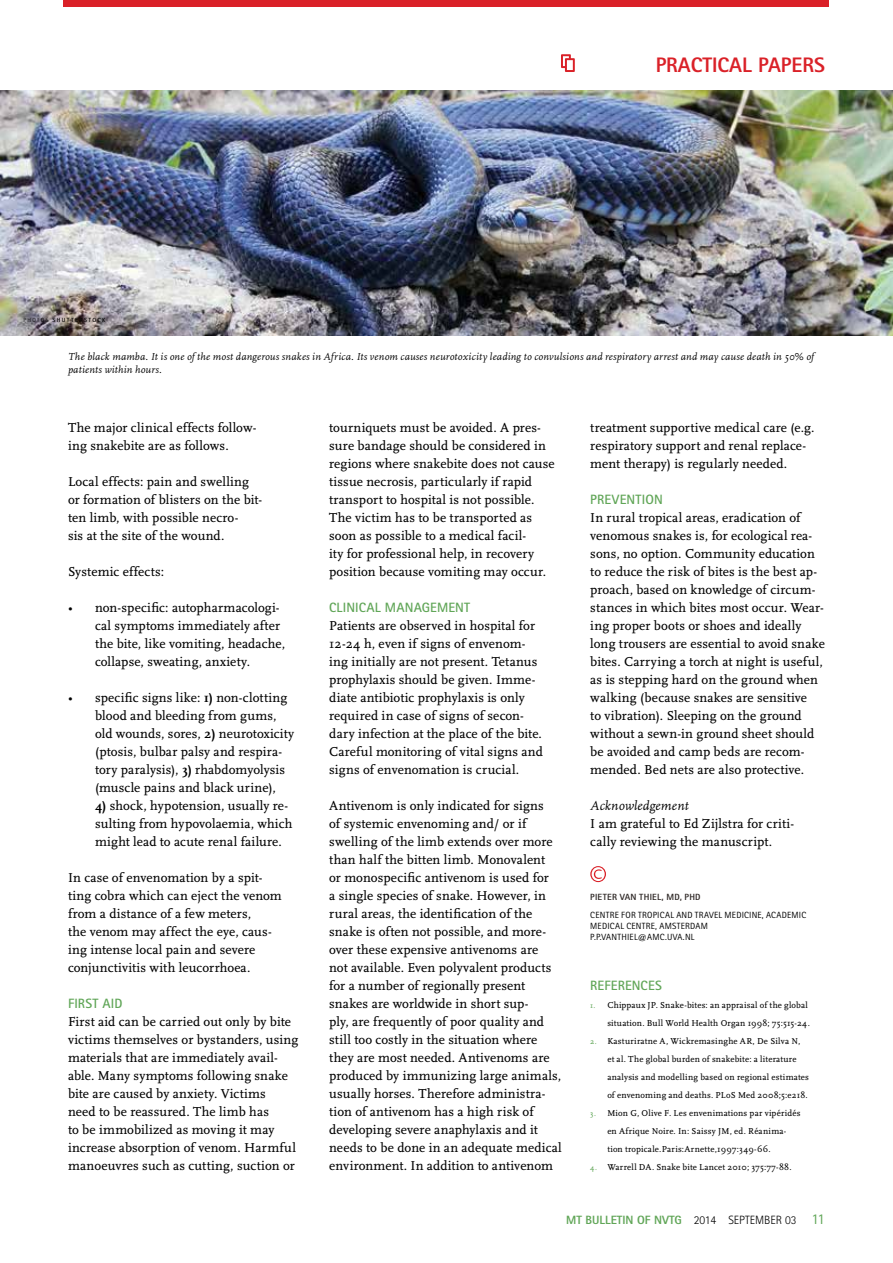
<style>
.page{position:relative;width:893px;height:1263px;background:#fff}
.page>*{position:absolute;margin:0;border:0;box-sizing:border-box;transform-origin:0 0}
.t1{font:800 21px "Rotis Sans Serif Std";color:#da2128}
.t2{font:13.5px/18px "AD Scala Romein";letter-spacing:.01em;color:#000}
.t3{font:700 13.5px "Rotis Sans Serif";letter-spacing:.01em;color:#61a658}
.t4{font:italic 13.5px "AD Scala";letter-spacing:.015em;color:#000}
.t5{font:800 12px "Rotis Sans Serif Std";color:#61a658}
.t6{font:italic 10.5px/12.6px "AD Scala";letter-spacing:.02em;color:#000}
.t7{font:9px/18px "AD Scala Romein";letter-spacing:.02em;color:#000}
.t8{font:9px/10.8px "Rotis Sans Serif";letter-spacing:.02em;color:#000}
.t9{font:800 9px "Rotis Sans Serif";letter-spacing:.025em;color:#332d2b}
.t10{font:700 6px "Rotis Sans Serif";letter-spacing:.23em;color:#000}
.s1{font-weight:300}
.s2{font-family:"AD Scala";font-weight:700}
.s3{font-size:7.8px;color:#61a658}
.s4{font-family:"Rotis Sans Serif";font-weight:300;color:#000}
.s5{font-weight:400;font-size:15px}
</style>
<div class="page">
<div style="left:64px;top:0;width:765px;height:7px;background:#da2128"></div>
<svg style="left:561px;top:54px;width:14px;height:18px"></svg>
<svg style="left:590px;top:866px;width:16px;height:16px"></svg>
<img style="left:0;top:90px;width:893px;height:246px">
<p class="t10" style="left:23px;top:316px;width:84px"><span class="s1">PHOTOS</span> SHUTTERSTOCK</p>
<h1 class="t1" style="left:656px;top:52px;width:171px">PRACTICAL PAPERS</h1>
<p class="t6" style="left:68px;top:351px;width:747px">The black mamba. It is one of the most dangerous snakes in Africa. Its venom causes neurotoxicity leading to convulsions and respiratory arrest and may cause death in 50% of patients within hours.</p>
<p class="t2" style="left:68px;top:419px;width:190px">The major clinical effects follow&shy;ing snakebite are as follows.</p>
<p class="t2" style="left:68px;top:473px;width:196px">Local effects: pain and swelling or formation of blisters on the bit&shy;ten limb, with possible necro-<br>sis at the site of the wound.</p>
<p class="t2" style="left:68px;top:563px;width:98px">Systemic effects:</p>
<p class="t2" style="left:95px;top:599px;width:192px;text-indent:-27px">• non-specific: autopharmacologi&shy;cal symptoms immediately after the bite, like vomiting, headache, collapse, sweating, anxiety.</p>
<p class="t2" style="left:95px;top:689px;width:201px;text-indent:-27px">• specific signs like: <span class="s2">1)</span> non-clotting blood and bleeding from gums, old wounds, sores, <span class="s2">2)</span> neurotoxicity (ptosis, bulbar palsy and respira&shy;tory paralysis), <span class="s2">3)</span> rhabdomyolysis (muscle pains and black urine),</p>
<p class="t2" style="left:95px;top:797px;width:199px"><span class="s2">4)</span> shock, hypotension, usually re&shy;sulting from hypovolaemia, which might lead to acute renal failure.</p>
<p class="t2" style="left:68px;top:869px;width:215px">In case of envenomation by a spit&shy;ting cobra which can eject the venom from a distance of a few meters,<br>the venom may affect the eye, caus&shy;ing intense local pain and severe conjunctivitis with leucorrhoea.</p>
<p class="t3" style="left:68px;top:995px;width:56px">FIRST AID</p>
<p class="t2" style="left:68px;top:1013px;width:232px">First aid can be carried out only by bite victims themselves or bystanders, using materials that are immediately avail&shy;able. Many symptoms following snake bite are caused by anxiety. Victims<br>need to be reassured. The limb has<br>to be immobilized as moving it may increase absorption of venom. Harmful manoeuvres such as cutting, suction or</p>
<p class="t2" style="left:329px;top:419px;width:227px">tourniquets must be avoided. A pres&shy;sure bandage should be considered in regions where snakebite does not cause tissue necrosis, particularly if rapid transport to hospital is not possible.<br>The victim has to be transported as soon as possible to a medical facil-<br>ity for professional help, in recovery position because vomiting may occur.</p>
<p class="t3" style="left:329px;top:599px;width:142px">CLINICAL MANAGEMENT</p>
<p class="t2" style="left:329px;top:617px;width:215px">Patients are observed in hospital for 12-24 h, even if signs of envenom&shy;ing initially are not present. Tetanus prophylaxis should be given. Imme&shy;diate antibiotic prophylaxis is only required in case of signs of secon&shy;dary infection at the place of the bite.<br>Careful monitoring of vital signs and signs of envenomation is crucial.</p>
<p class="t2" style="left:329px;top:797px;width:234px">Antivenom is only indicated for signs<br>of systemic envenoming and/ or if swelling of the limb extends over more than half the bitten limb. Monovalent<br>or monospecific antivenom is used for<br>a single species of snake. However, in rural areas, the identification of the snake is often not possible, and more&shy;over these expensive antivenoms are<br>not available. Even polyvalent products for a number of regionally present snakes are worldwide in short sup-<br>ply, are frequently of poor quality and still too costly in the situation where they are most needed. Antivenoms are produced by immunizing large animals, usually horses. Therefore administra&shy;tion of antivenom has a high risk of developing severe anaphylaxis and it needs to be done in an adequate medical environment. In addition to antivenom</p>
<p class="t2" style="left:590px;top:419px;width:226px">treatment supportive medical care (e.g. respiratory support and renal replace&shy;ment therapy) is regularly needed.</p>
<p class="t3" style="left:590px;top:491px;width:74px">PREVENTION</p>
<p class="t2" style="left:590px;top:509px;width:236px">In rural tropical areas, eradication of venomous snakes is, for ecological rea&shy;sons, no option. Community education to reduce the risk of bites is the best ap&shy;proach, based on knowledge of circum&shy;stances in which bites most occur. Wear&shy;ing proper boots or shoes and ideally long trousers are essential to avoid snake bites. Carrying a torch at night is useful, as is stepping hard on the ground when walking (because snakes are sensitive<br>to vibration). Sleeping on the ground without a sewn-in ground sheet should be avoided and camp beds are recom&shy;mended. Bed nets are also protective.</p>
<p class="t4" style="left:590px;top:798px;width:100px">Acknowledgement</p>
<p class="t2" style="left:590px;top:815px;width:205px">I am grateful to Ed Zijlstra for criti&shy;cally reviewing the manuscript.</p>
<p class="t9" style="left:590px;top:891px;width:112px">PIETER VAN THIEL, MD, PHD</p>
<p class="t8" style="left:590px;top:909px;width:217px">CENTRE FOR TROPICAL AND TRAVEL MEDICINE, ACADEMIC<br>MEDICAL CENTRE, AMSTERDAM<br>P.P.VANTHIEL@AMC.UVA.NL</p>
<p class="t3" style="left:590px;top:977px;width:73px">REFERENCES</p>
<p class="t7" style="left:590px;top:996px;width:221px;text-align:right"><span class="s3">1.</span> Chippaux JP. Snake-bites: an appraisal of the global situation. Bull World Health Organ 1998; 75:515-24.</p>
<p class="t7" style="left:607px;top:1032px;width:203px;text-indent:-17px"><span class="s3">2.</span> Kasturiratne A, Wickremasinghe AR, De Silva N, et al. The global burden of snakebite: a literature analysis and modelling based on regional estimates of envenoming and deaths. PLoS Med 2008;5:e218.</p>
<p class="t7" style="left:607px;top:1104px;width:195px;text-indent:-17px"><span class="s3">3.</span> Mion G, Olive F. Les envenimations par vipéridés en Afrique Noire. In: Saissy JM, ed. Réanima&shy;tion tropicale.Paris:Arnette,1997:349-66.</p>
<p class="t7" style="left:590px;top:1158px;width:203px"><span class="s3">4.</span> Warrell DA. Snake bite Lancet 2010; 375:77-88.</p>
<p class="t5" style="left:566px;top:1212px;width:260px">MT BULLETIN OF NVTG <span class="s4">2014 SEPTEMBER 03</span> <span class="s5">11</span></p>
</div>
